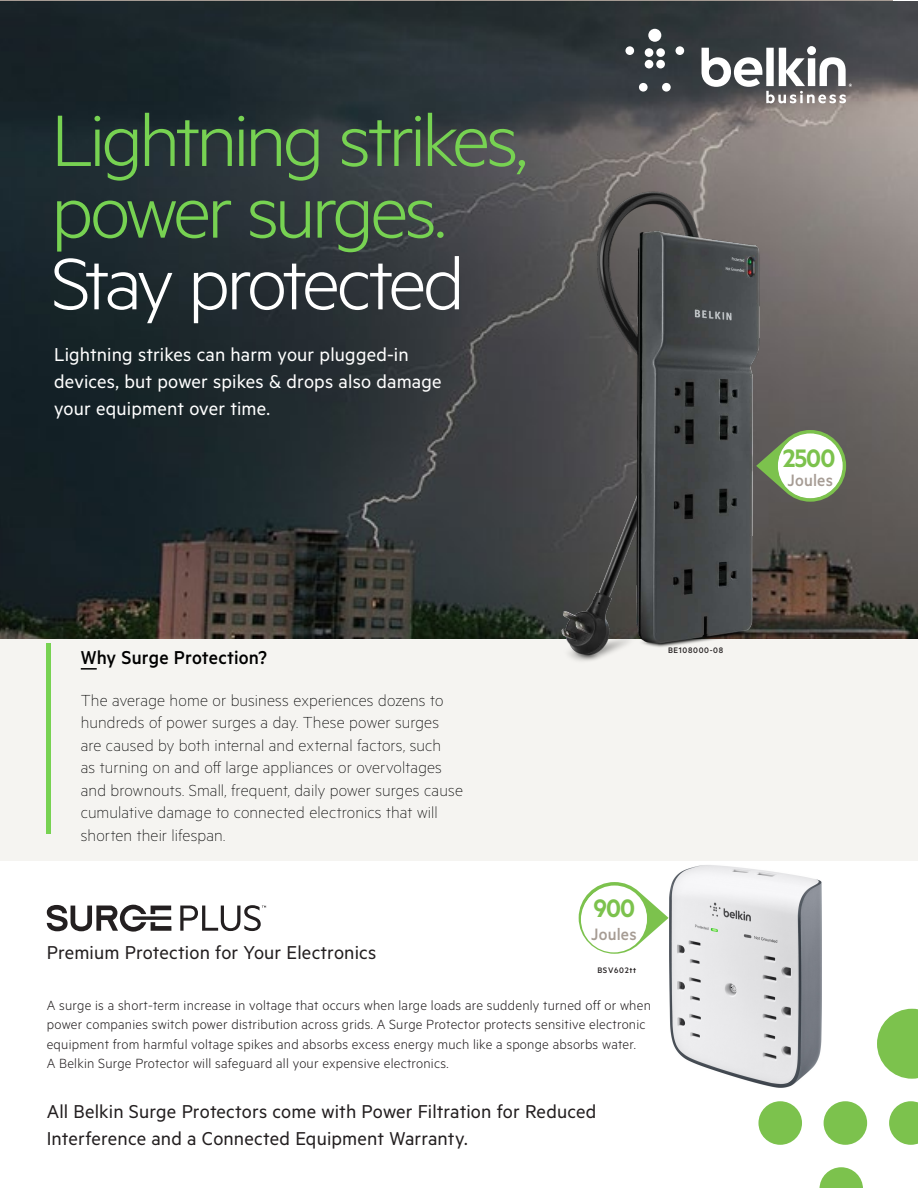
<style>
.page{position:relative;width:918px;height:1188px;background:#fff}
.page>*{position:absolute;margin:0;border:0;box-sizing:border-box;transform-origin:0 0}
.t1{font:300 81.9px/71.7px "Metric";letter-spacing:-.05em;color:#77d252;scale:1.05 1}
.t2{font:300 81.9px "Metric";letter-spacing:-.06em;color:#fff;scale:1.05 1}
.t3{font:600 28.5px "Metric";letter-spacing:-.03em;color:#7cc24d;scale:.96 1}
.t4{font:21px/27px "Metric";letter-spacing:.005em;color:#231f20}
.t5{font:21px/27px "Metric";letter-spacing:.005em;color:#fff}
.t6{font:500 21px "Metric";letter-spacing:.005em;color:#000}
.t7{font:500 18.6px "Metric";letter-spacing:.01em;color:#a69c94}
.t8{font:100 18px/22.5px "Metric";letter-spacing:.005em;color:#000}
.t9{font:300 15px/19.5px "Metric";letter-spacing:.015em;color:#231f20}
.t10{font:500 9px "Metric";letter-spacing:.075em;color:#231f20}
</style>
<div class="page">
<div style="left:0;top:613px;width:918px;height:248px;background:#f5f4f1"></div>
<svg style="left:758px;top:1009px;width:160px;height:179px"></svg>
<hr style="left:47px;top:643px;width:4px;height:191px;background:#77d252">
<svg style="left:47px;top:905px;width:219px;height:27px"></svg>
<svg style="left:579px;top:882px;width:90px;height:72px"></svg>
<img style="left:0;top:2px;width:918px;height:636px">
<div style="left:648px;top:29px;width:13px;height:13px;background:#fff;border-radius:50%"></div>
<div style="left:645px;top:48px;width:8px;height:9px;background:#fff;border-radius:50%"></div>
<div style="left:625px;top:46px;width:9px;height:9px;background:#fff;border-radius:50%"></div>
<div style="left:656px;top:48px;width:9px;height:9px;background:#fff;border-radius:50%"></div>
<div style="left:676px;top:46px;width:8px;height:9px;background:#fff;border-radius:50%"></div>
<div style="left:645px;top:60px;width:8px;height:8px;background:#fff;border-radius:50%"></div>
<div style="left:656px;top:60px;width:9px;height:8px;background:#fff;border-radius:50%"></div>
<div style="left:639px;top:83px;width:9px;height:9px;background:#fff;border-radius:50%"></div>
<div style="left:662px;top:83px;width:9px;height:9px;background:#fff;border-radius:50%"></div>
<svg style="left:807px;top:46px;width:9px;height:9px"></svg>
<svg style="left:702px;top:48px;width:150px;height:55px"></svg>
<svg style="left:81px;top:668px;width:16px;height:2px"></svg>
<svg style="left:775px;top:430px;width:71px;height:72px"></svg>
<img style="left:524px;top:166px;width:251px;height:495px">
<img style="left:670px;top:865px;width:152px;height:224px">
<div style="left:581px;top:886px;width:66px;height:66px;background:#fff;border-radius:50%"></div>
<h1 class="t1" style="left:51px;top:101px;width:456px">Lightning strikes, power surges.</h1>
<h1 class="t2" style="left:51px;top:236px;width:396px">Stay protected</h1>
<h3 class="t5" style="left:54px;top:340px;width:389px">Lightning strikes can harm your plugged‑in devices, but power spikes &amp; drops also damage your equipment over time.</h3>
<h2 class="t3" style="left:783px;top:441px;width:56px">2500</h2>
<p class="t7" style="left:788px;top:470px;width:47px">Joules</p>
<h3 class="t6" style="left:81px;top:645px;width:188px">Why Surge Protection?</h3>
<p class="t8" style="left:81px;top:688px;width:384px">The average home or business experiences dozens to hundreds of power surges a day. These power surges are caused by both internal and external factors, such<br>as turning on and off large appliances or overvoltages and brownouts. Small, frequent, daily power surges cause cumulative damage to connected electronics that will shorten their lifespan.</p>
<p class="t10" style="left:668px;top:645px;width:57px">BE108000-08</p>
<h3 class="t4" style="left:47px;top:938px;width:331px">Premium Protection for Your Electronics</h3>
<h2 class="t3" style="left:593px;top:891px;width:45px">900</h2>
<p class="t7" style="left:591px;top:923px;width:47px">Joules</p>
<p class="t10" style="left:597px;top:965px;width:40px">BSV602tt</p>
<p class="t9" style="left:47px;top:995px;width:606px">A surge is a short-term increase in voltage that occurs when large loads are suddenly turned off or when power companies switch power distribution across grids. A Surge Protector protects sensitive electronic equipment from harmful voltage spikes and absorbs excess energy much like a sponge absorbs water.<br>A Belkin Surge Protector will safeguard all your expensive electronics.</p>
<h3 class="t4" style="left:47px;top:1097px;width:551px">All Belkin Surge Protectors come with Power Filtration for Reduced<br>Interference and a Connected Equipment Warranty.</h3>
</div>
